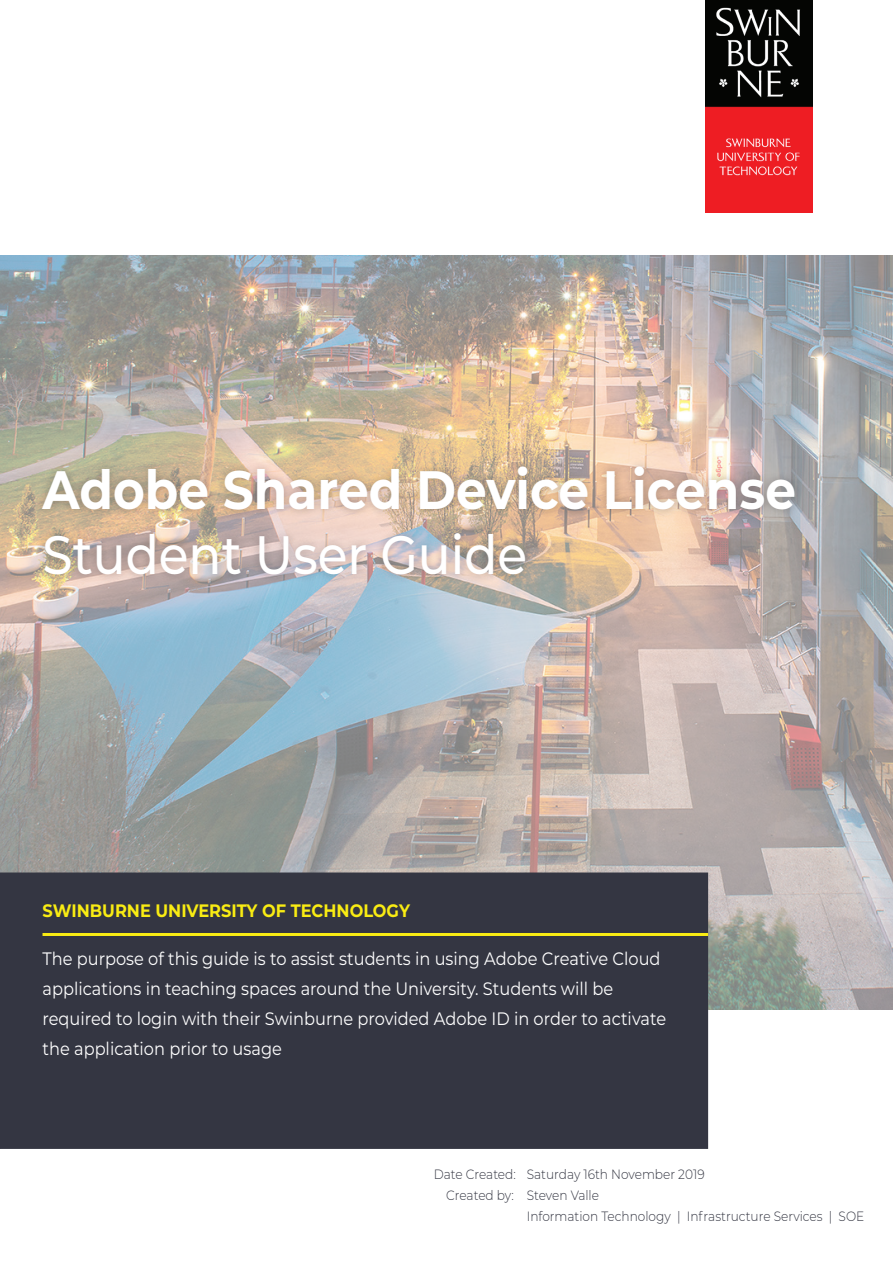
<style>
.page{position:relative;width:893px;height:1263px;background:#fff}
.page>*{position:absolute;margin:0;border:0;box-sizing:border-box;transform-origin:0 0}
.t1{font:700 54px "Montserrat";color:#fff;scale:.9 1}
.t2{font:500 54px "Montserrat";color:#fff;scale:.9 1}
.t3{font:18px/30px "Montserrat";color:#fff;scale:.9 1}
.t4{font:700 18px "Montserrat";color:#f9ec13;scale:.9 1}
.t5{font:300 13.5px "Montserrat";color:#343642;scale:.9 1}
</style>
<div class="page">
<img style="left:1px;top:256px;width:891px;height:754px">
<img style="left:706px;top:0;width:106px;height:213px">
<div style="left:34px;top:458px;width:769px;height:126px;background:#231f20;opacity:.3"></div>
<div style="left:0;top:873px;width:707px;height:275px;background:#343642"></div>
<div style="left:0;top:872px;width:708px;height:277px;border:2px solid #343642"></div>
<hr style="left:43px;top:933px;width:665px;height:3px;background:#f9ec13">
<h1 class="t1" style="left:43px;top:451px;width:839px">Adobe Shared Device License</h1>
<h1 class="t2" style="left:43px;top:517px;width:540px">Student User Guide</h1>
<p class="t4" style="left:43px;top:898px;width:410px">SWINBURNE UNIVERSITY OF TECHNOLOGY</p>
<p class="t3" style="left:43px;top:943px;width:694px">The purpose of this guide is to assist students in using Adobe Creative Cloud applications in teaching spaces around the University. Students will be required to login with their Swinburne provided Adobe ID in order to activate the application prior to usage</p>
<p class="t5" style="left:434px;top:1165px;width:302px">Date Created: Saturday 16th November 2019</p>
<p class="t5" style="left:446px;top:1186px;width:171px">Created by: Steven Valle</p>
<p class="t5" style="left:527px;top:1207px;width:377px">Information Technology | Infrastructure Services | SOE</p>
</div>
